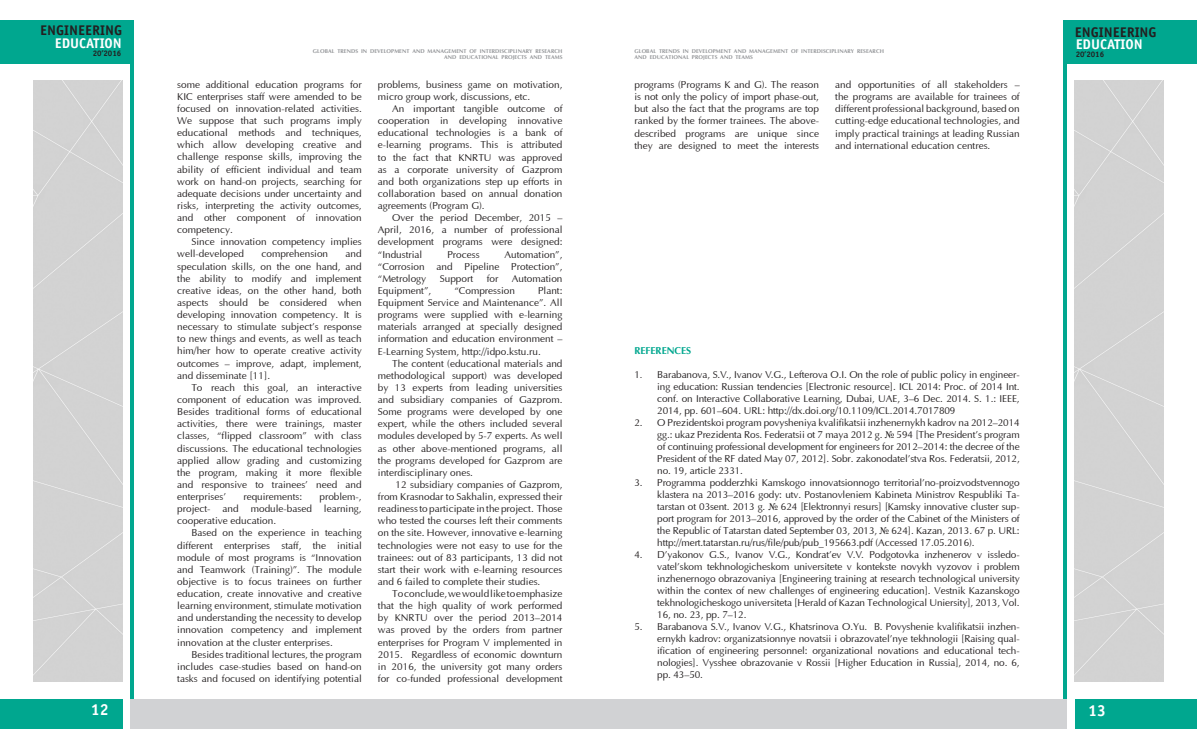
<style>
.page{position:relative;width:1197px;height:755px;background:#fff}
.page>*{position:absolute;margin:0;border:0;box-sizing:border-box;transform-origin:0 0}
.t1{font:700 16px "Officina Sans C";color:#fff}
.t2{font:700 14px "Officina Sans C";color:#231f20}
.t3{font:700 14px "Officina Sans C";color:#fff}
.t4{font:10px/12.1px "Optima";color:#231f20;text-align:justify}
.t5{font:700 10px "AG Optima";color:#00a78f}
.t6{font:700 8px "Officina Sans C";color:#231f20}
.t7{font:700 5.5px/6.6px "AG Optima";letter-spacing:.01em;color:#939598}
.s1{font-size:9.4px}
.s2{font-family:"Times New Roman"}
</style>
<div class="page">
<div style="left:1063px;top:20px;width:133px;height:43px;background:#00a78f"></div>
<div style="left:1074px;top:698px;width:122px;height:30px;background:#00a78f"></div>
<div style="left:0;top:698px;width:122px;height:30px;background:#00a78f"></div>
<div style="left:0;top:20px;width:133px;height:43px;background:#00a78f"></div>
<hr style="left:1063px;top:45px;width:3px;height:653px;background:#00a78f">
<hr style="left:130px;top:45px;width:3px;height:653px;background:#00a78f">
<div style="left:33px;top:80px;width:89px;height:601px;background:#d3d3d3"></div>
<div style="left:130px;top:698px;width:468px;height:30px;background:#d1d2d4"></div>
<div style="left:598px;top:698px;width:468px;height:30px;background:#d1d2d4"></div>
<div style="left:1074px;top:80px;width:89px;height:601px;background:#d3d3d3"></div>
<h2 class="t2" style="left:40px;top:23px;width:83px">ENGINEERING</h2>
<h2 class="t2" style="left:1074px;top:24px;width:83px">ENGINEERING</h2>
<h2 class="t3" style="left:55px;top:35px;width:69px">EDUCATION</h2>
<h2 class="t3" style="left:1075px;top:36px;width:69px">EDUCATION</h2>
<p class="t6" style="left:93px;top:49px;width:30px">20’2016</p>
<p class="t7" style="left:634px;top:48px;width:251px">GLOBAL TRENDS IN DEVELOPMENT AND MANAGEMENT OF INTERDISCIPLINARY RESEARCH<br>AND EDUCATIONAL PROJECTS AND TEAMS</p>
<p class="t7" style="left:313px;top:48px;width:251px;text-align:right">GLOBAL TRENDS IN DEVELOPMENT AND MANAGEMENT OF INTERDISCIPLINARY RESEARCH<br>AND EDUCATIONAL PROJECTS AND TEAMS</p>
<p class="t6" style="left:1075px;top:49px;width:30px">20’2016</p>
<p class="t4" style="left:177px;top:79px;width:186px">some additional education programs for KIC enterprises staff were amended to be focused on innovation-related activities.<br>We suppose that such programs imply educational methods and techniques, which allow developing creative and challenge response skills, improving the ability of efficient individual and team work on hand-on projects, searching for adequate decisions under uncertainty and risks, interpreting the activity outcomes, and other component of innovation competency.</p>
<p class="t4" style="left:177px;top:236px;width:186px;text-indent:14px">Since innovation competency implies well-developed</p>
<p class="t4" style="left:177px;top:248px;width:186px;text-indent:168px">and speculation skills, on the one hand, and the ability to modify and implement creative ideas, on the other hand, both aspects should be considered when developing innovation competency. It is necessary to stimulate subject’s response to new things and events, as well as teach him/her how to operate creative activity outcomes – improve, adapt, implement, and disseminate [11].</p>
<p class="t4" style="left:177px;top:381px;width:186px;text-indent:14px">To reach this goal, an interactive component of education was improved.<br>Besides traditional forms of educational activities, there were trainings, master classes, “flipped classroom” with class discussions. The educational technologies applied allow grading and customizing the program, making it more flexible and responsive to trainees’ need and enterprises’</p>
<p class="t4" style="left:261px;top:248px;width:68px">comprehension</p>
<p class="t4" style="left:177px;top:490px;width:186px;text-indent:142px">problem-, project- and module-based learning, cooperative education.</p>
<p class="t4" style="left:177px;top:527px;width:186px;text-indent:14px">Based on the experience in teaching different enterprises staff, the initial module of most programs is “Innovation and Teamwork (Training)”. The module objective is to focus trainees on further education, create innovative and creative learning environment, stimulate motivation and understanding the necessity to develop innovation competency and implement innovation at the cluster enterprises.</p>
<p class="t4" style="left:177px;top:648px;width:186px;text-indent:14px">Besides traditional lectures, the program includes case-studies based on hand-on tasks and focused on identifying potential</p>
<p class="t4" style="left:243px;top:490px;width:60px">requirements:</p>
<p class="t4" style="left:378px;top:79px;width:186px">problems, business game on motivation, micro group work, discussions, etc.</p>
<p class="t4" style="left:378px;top:103px;width:186px;text-indent:14px">An important tangible outcome of cooperation in developing innovative educational technologies is a bank of e-learning programs. This is attributed to the fact that KNRTU was approved as a corporate university of Gazprom and both organizations step up efforts in collaboration based on annual donation agreements (Program G).</p>
<p class="t4" style="left:378px;top:212px;width:186px;text-indent:14px">Over the period December, 2015 – April, 2016, a number of professional development programs were designed: “Industrial</p>
<p class="t4" style="left:378px;top:248px;width:186px;text-indent:127px">Automation”, “Corrosion and Pipeline Protection”, “Metrology</p>
<p class="t4" style="left:447px;top:248px;width:34px">Process</p>
<p class="t4" style="left:440px;top:272px;width:35px">Support</p>
<p class="t4" style="left:486px;top:272px;width:13px">for</p>
<p class="t4" style="left:512px;top:272px;width:52px">Automation</p>
<p class="t4" style="left:378px;top:285px;width:186px;text-indent:160px">Plant:<br>Equipment Service and Maintenance”. All programs were supplied with e-learning materials arranged at specially designed information and education environment – E-Learning System, http://idpo.kstu.ru.</p>
<p class="t4" style="left:378px;top:357px;width:186px;text-indent:14px">The content (educational materials and methodological support) was developed by 13 experts from leading universities and subsidiary companies of Gazprom.<br>Some programs were developed by one expert, while the others included several modules developed by 5-7 experts. As well as other above-mentioned programs, all the programs developed for Gazprom are interdisciplinary ones.</p>
<p class="t4" style="left:378px;top:478px;width:186px;text-indent:18px">12 subsidiary companies of Gazprom, from Krasnodar to Sakhalin, expressed their readiness to participate in the project. Those who tested the courses left their comments on the site. However, innovative e-learning technologies were not easy to use for the trainees: out of 83 participants, 13 did not start their work with e-learning resources and 6 failed to complete their studies.</p>
<p class="t4" style="left:378px;top:587px;width:186px;text-indent:14px">To conclude, we would like to emphasize that the high quality of work performed by KNRTU over the period 2013–2014 was proved by the orders from partner enterprises for Program V implemented in 2015. Regardless of economic downturn in 2016, the university got many orders for co-funded professional development</p>
<p class="t4" style="left:378px;top:285px;width:55px">Equipment”,</p>
<p class="t4" style="left:454px;top:285px;width:62px">“Compression</p>
<p class="t4" style="left:634px;top:79px;width:186px">programs (Programs K and G). The reason is not only the policy of import phase-out, but also the fact that the programs are top ranked by the former trainees. The above&shy;described programs are unique since they are designed to meet the interests</p>
<p class="t4" style="left:835px;top:79px;width:186px">and opportunities of all stakeholders – the programs are available for trainees of different professional background, based on cutting-edge educational technologies, and imply practical trainings at leading Russian and international education centres.</p>
<p class="t5" style="left:634px;top:345px;width:58px">REFERENCES</p>
<p class="t4" style="left:657px;top:368px;width:364px;text-indent:-23px">1<span class="s1">.</span> Barabanova, S.V., Ivanov V.G., Lefterova O.I. On the role of public policy in engineer&shy;ing education: Russian tendencies [Electronic resource]. ICL 2014: Proc. of 2014 Int. conf. on Interactive Collaborative Learning, Dubai, UAE, 3–6 Dec. 2014. S. 1.: IEEE, 2014, pp. 601–604. URL: http://dx.doi.org/10.1109/ICL.2014.7017809</p>
<p class="t4" style="left:657px;top:416px;width:364px;text-indent:-23px">2. O Prezidentskoi program povysheniya kvalifikatsii inzhenernykh kadrov na 2012–2014 gg.: ukaz Prezidenta Ros. Federatsii ot 7 maya 2012 g. <span class="s2">№</span> 594 [The President’s program of continuing professional development for engineers for 2012–2014: the decree of the President of the RF dated May 07, 2012]. Sobr. zakonodatel’stva Ros. Federatsii, 2012, no. 19, article 2331.</p>
<p class="t4" style="left:657px;top:476px;width:364px;text-indent:-23px">3. Programma podderzhki Kamskogo innovatsionnogo territorial’no-proizvodstvennogo klastera na 2013–2016 gody: utv. Postanovleniem Kabineta Ministrov Respubliki Ta&shy;tarstan ot 03sent. 2013 g. <span class="s2">№</span> 624 [Elektronnyi resurs] [Kamsky innovative cluster sup&shy;port program for 2013–2016, approved by the order of the Cabinet of the Ministers of the Republic of Tatarstan dated September 03, 2013, <span class="s2">№</span> 624]. Kazan, 2013. 67 p. URL: http://mert.tatarstan.ru/rus/file/pub/pub_195663.pdf (Accessed 17.05.2016).</p>
<p class="t4" style="left:657px;top:548px;width:364px;text-indent:-23px">4. D’yakonov G.S., Ivanov V.G., Kondrat’ev V.V. Podgotovka inzhenerov v issledo&shy;vatel’skom tekhnologicheskom universitete v kontekste novykh vyzovov i problem inzhenernogo obrazovaniya [Engineering training at research technological university within the contex of new challenges of engineering education]. Vestnik Kazanskogo tekhnologicheskogo universiteta [Herald of Kazan Technological Uniersity], 2013, Vol.<br>16, no. 23, pp. 7–12.</p>
<p class="t4" style="left:657px;top:620px;width:364px;text-indent:-23px">5. Barabanova S.V., Ivanov V.G., Khatsrinova O.Yu. В. Povyshenie kvalifikatsii inzhen&shy;ernykh kadrov: organizatsionnye novatsii i obrazovatel’nye tekhnologii [Raising qual&shy;ification of engineering personnel: organizational novations and educational tech&shy;nologies]. Vysshee obrazovanie v Rossii [Higher Education in Russia], 2014, no. 6, pp. 43–50.</p>
<h1 class="t1" style="left:91px;top:700px;width:19px">12</h1>
<h1 class="t1" style="left:1088px;top:700px;width:19px">13</h1>
</div>
